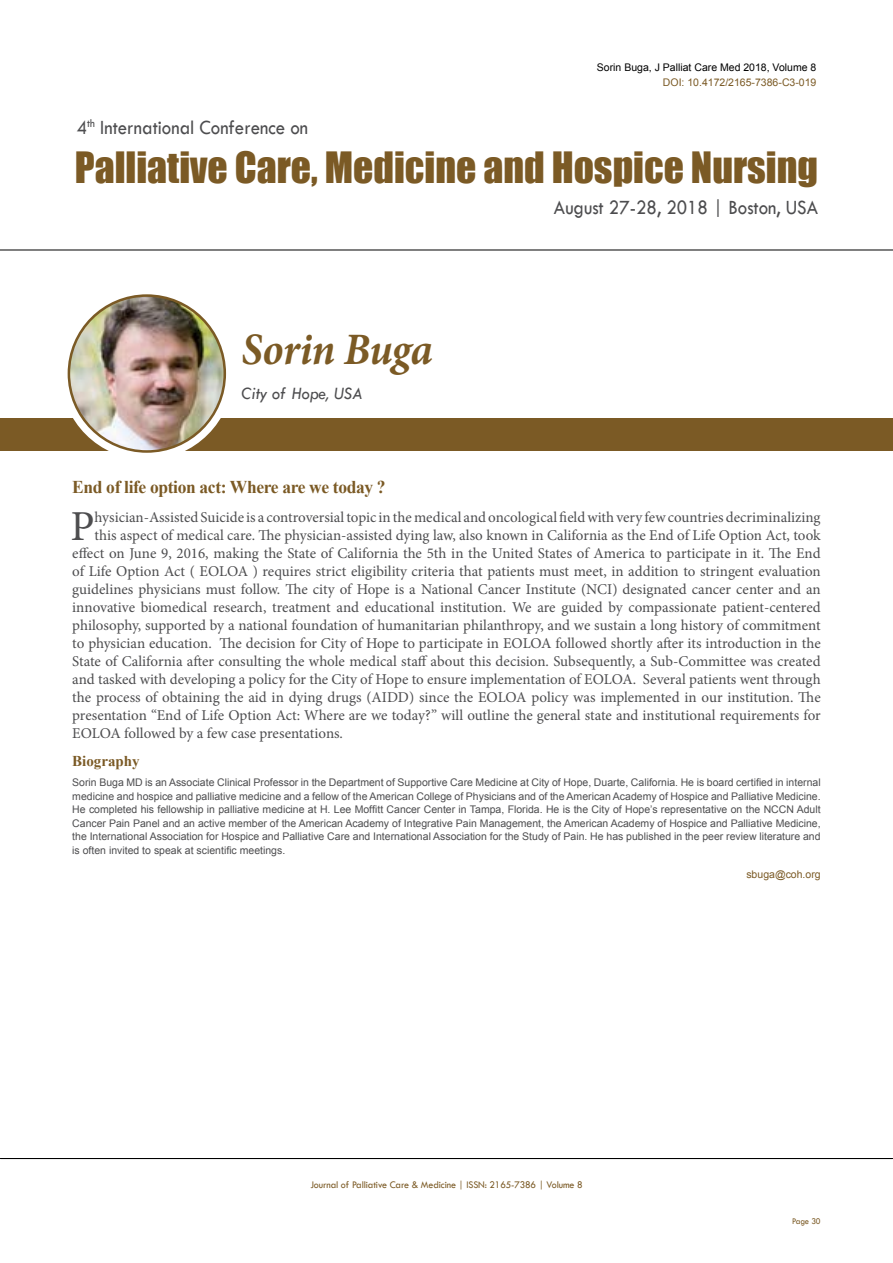
<style>
.page{position:relative;width:893px;height:1263px;background:#fff}
.page>*{position:absolute;margin:0;border:0;box-sizing:border-box;transform-origin:0 0}
.t1{font:italic 700 45px "Minion Pro";letter-spacing:-.015em;color:#7b5a25;scale:.95 1}
.t2{font:42.75px "Minion Pro";color:#4d4d4f}
.t3{font:39.6px "Impact";color:#7b5a25}
.t4{font:21px "Tw Cen";color:#4d4d4f;scale:.9 1}
.t5{font:700 18px "Times New Roman";letter-spacing:-.02em;color:#7b5a25}
.t6{font:italic 18px "Tw Cen";letter-spacing:-.01em;color:#4d4d4f;scale:.95 1}
.t7{font:15px "Minion Pro";color:#4d4d4f}
.t8{font:700 15px "Times New Roman";color:#7b5a25}
.t9{font:10.5px/13.5px "Arial";color:#4d4d4f;text-align:justify}
.t10{font:10.5px "Tw Cen";letter-spacing:-.01em;color:#7b5a25;scale:.95 1}
.t11{font:10.5px "Arial";color:#7b5a25}
.t12{font:10.5px "Arial";color:#000}
.t13{font:9px "Tw Cen";letter-spacing:-.02em;color:#7b5a25;scale:.95 1}
</style>
<div class="page">
<hr style="left:0;top:1158px;width:893px;height:1px;background:#000">
<hr style="left:0;top:250px;width:893px;height:1px;background:#000">
<div style="left:0;top:418px;width:893px;height:33px;background:#7b5a25"></div>
<svg style="left:61px;top:287px;width:172px;height:173px"></svg>
<img style="left:69px;top:296px;width:156px;height:155px;border-radius:78px">
<div style="left:68px;top:294px;width:158px;height:159px;border:3px solid #7b5a25;border-radius:50%"></div>
<p class="t12" style="left:597px;top:61px;width:221px">Sorin Buga, J Palliat Care Med 2018, Volume 8</p>
<p class="t11" style="left:663px;top:75px;width:155px">DOI: 10.4172/2165-7386-C3-019</p>
<h3 class="t4" style="left:77px;top:115px;width:258px">4<sup>th</sup> International Conference on</h3>
<h3 class="t3" style="left:75px;top:136px;width:745px">Palliative Care, Medicine and Hospice Nursing</h3>
<h1 class="t1" style="left:242px;top:317px;width:203px">Sorin Buga</h1>
<p class="t6" style="left:242px;top:382px;width:129px">City of Hope, USA</p>
<h3 class="t4" style="left:554px;top:195px;width:295px">August 27-28, 2018 | Boston, USA</h3>
<p class="t5" style="left:72px;top:474px;width:315px">End of life option act: Where are we today ?</p>
<h2 class="t2" style="left:71px;top:497px;width:26px">P</h2>
<p class="t7" style="left:95px;top:507px;width:727px">hysician-Assisted Suicide is a controversial topic in the medical and oncological field with very few countries decriminalizing</p>
<p class="t7" style="left:95px;top:525px;width:727px">this aspect of medical care. The physician-assisted dying law, also known in California as the End of Life Option Act, took</p>
<p class="t7" style="left:72px;top:543px;width:750px">effect on June 9, 2016, making the State of California the 5th in the United States of America to participate in it. The End</p>
<p class="t7" style="left:72px;top:561px;width:750px">of Life Option Act ( EOLOA ) requires strict eligibility criteria that patients must meet, in addition to stringent evaluation</p>
<p class="t7" style="left:72px;top:579px;width:750px">guidelines physicians must follow. The city of Hope is a National Cancer Institute (NCI) designated cancer center and an</p>
<p class="t7" style="left:72px;top:597px;width:750px">innovative biomedical research, treatment and educational institution. We are guided by compassionate patient-centered</p>
<p class="t7" style="left:72px;top:615px;width:750px">philosophy, supported by a national foundation of humanitarian philanthropy, and we sustain a long history of commitment</p>
<p class="t7" style="left:72px;top:633px;width:750px">to physician education. The decision for City of Hope to participate in EOLOA followed shortly after its introduction in the</p>
<p class="t7" style="left:72px;top:651px;width:750px">State of California after consulting the whole medical staff about this decision. Subsequently, a Sub-Committee was created</p>
<p class="t7" style="left:72px;top:669px;width:750px">and tasked with developing a policy for the City of Hope to ensure implementation of EOLOA. Several patients went through</p>
<p class="t7" style="left:72px;top:687px;width:750px">the process of obtaining the aid in dying drugs (AIDD) since the EOLOA policy was implemented in our institution. The</p>
<p class="t7" style="left:72px;top:705px;width:750px">presentation “End of Life Option Act: Where are we today?” will outline the general state and institutional requirements for</p>
<p class="t7" style="left:72px;top:723px;width:272px">EOLOA followed by a few case presentations.</p>
<p class="t8" style="left:72px;top:751px;width:69px">Biography</p>
<p class="t9" style="left:72px;top:776px;width:750px">Sorin Buga MD is an Associate Clinical Professor in the Department of Supportive Care Medicine at City of Hope, Duarte, California. He is board certified in internal medicine and hospice and palliative medicine and a fellow of the American College of Physicians and of the American Academy of Hospice and Palliative Medicine.<br>He completed his fellowship in palliative medicine at H. Lee Moffitt Cancer Center in Tampa, Florida. He is the City of Hope’s representative on the NCCN Adult Cancer Pain Panel and an active member of the American Academy of Integrative Pain Management, the American Academy of Hospice and Palliative Medicine, the International Association for Hospice and Palliative Care and International Association for the Study of Pain. He has published in the peer review literature and is often invited to speak at scientific meetings.</p>
<p class="t11" style="left:746px;top:867px;width:76px">sbuga@coh.org</p>
<p class="t10" style="left:310px;top:1179px;width:288px">Journal of Palliative Care &amp; Medicine | ISSN: 2165-7386 | Volume 8</p>
<p class="t13" style="left:792px;top:1215px;width:32px">Page 30</p>
</div>
